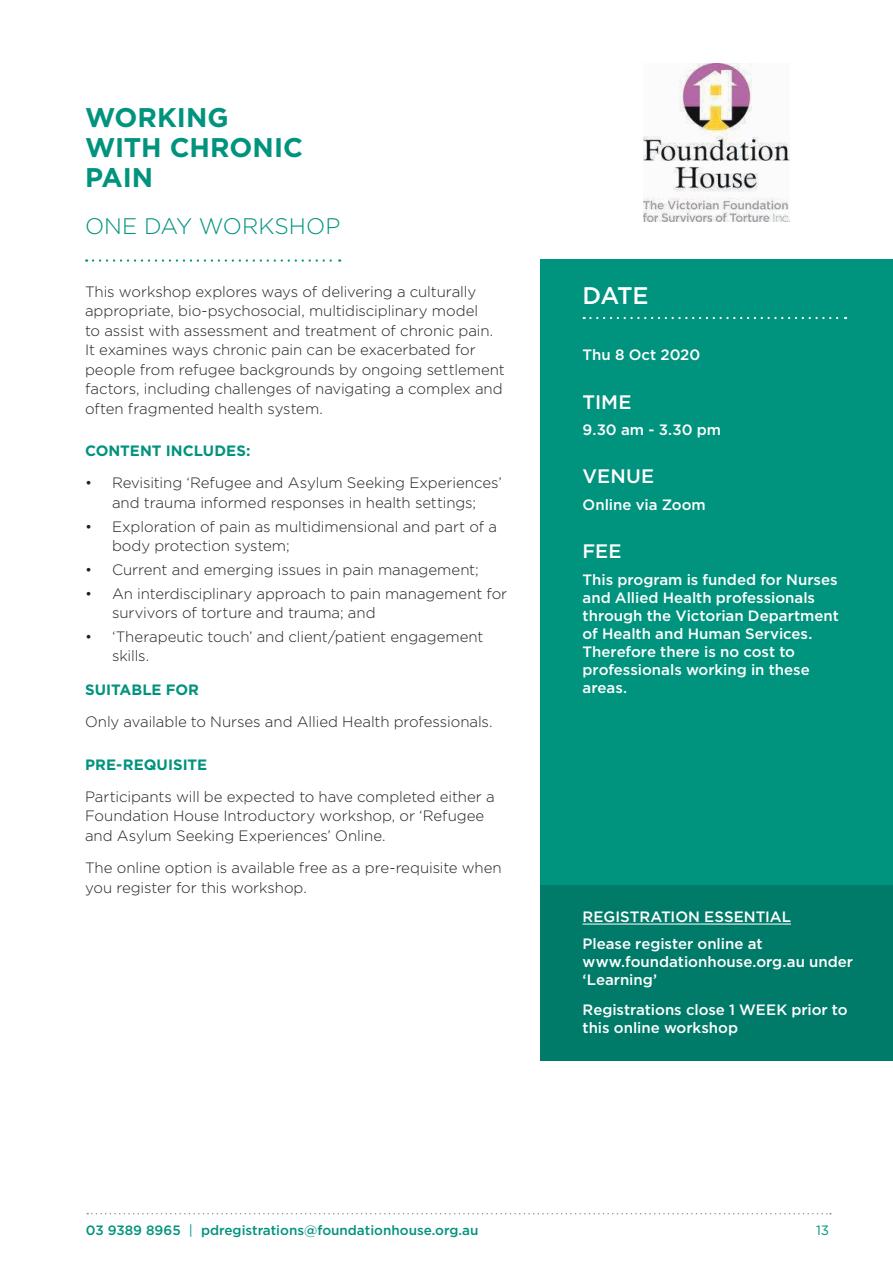
<style>
.page{position:relative;width:893px;height:1263px;background:#fff}
.page>*{position:absolute;margin:0;border:0;box-sizing:border-box;transform-origin:0 0}
.t1{font:700 27px/30px "Gotham";color:#00937d}
.t2{font:500 24px "Gotham";color:#fff}
.t3{font:300 22.5px "Gotham";letter-spacing:.005em;color:#00937d}
.t4{font:500 19.5px "Gotham";letter-spacing:.01em;color:#fff}
.t5{font:300 15px/19.5px "Gotham";letter-spacing:-.005em;color:#231f20}
.t6{font:500 15px/18px "Gotham";color:#fff}
.t7{font:700 15px "Gotham";color:#00937d}
.t8{font:500 13.5px "Gotham";color:#00937d}
.t9{font:13.5px "Gotham";color:#00937d}
.s1{font-weight:400}
</style>
<div class="page">
<div style="left:540px;top:259px;width:353px;height:802px;background:#00937d"></div>
<div style="left:540px;top:886px;width:353px;height:175px;background:#007b69"></div>
<hr style="left:583px;top:924px;width:208px;height:1px;background:#fff">
<img style="left:643px;top:64px;width:147px;height:157px">
<svg style="left:93px;top:259px;width:247px;height:3px"></svg>
<svg style="left:584px;top:317px;width:262px;height:2px"></svg>
<svg style="left:87px;top:1213px;width:744px;height:1px"></svg>
<h1 class="t1" style="left:85px;top:102px;width:219px">WORKING<br>WITH CHRONIC<br>PAIN</h1>
<h3 class="t3" style="left:85px;top:212px;width:257px">ONE DAY WORKSHOP</h3>
<p class="t5" style="left:85px;top:281px;width:421px">This workshop explores ways of delivering a culturally appropriate, bio-psychosocial, multidisciplinary model<br>to assist with assessment and treatment of chronic pain.<br>It examines ways chronic pain can be exacerbated for people from refugee backgrounds by ongoing settlement factors, including challenges of navigating a complex and often fragmented health system.</p>
<p class="t7" style="left:85px;top:441px;width:167px">CONTENT INCLUDES:</p>
<p class="t5" style="left:85px;top:473px;width:418px;text-align:center">• Revisiting ‘Refugee and Asylum Seeking Experiences’ and trauma informed responses in health settings;</p>
<p class="t5" style="left:112px;top:516px;width:387px;text-indent:-27px">• Exploration of pain as multidimensional and part of a body protection system;</p>
<p class="t5" style="left:85px;top:559px;width:395px">• Current and emerging issues in pain management;</p>
<p class="t5" style="left:112px;top:583px;width:397px;text-indent:-27px">• An interdisciplinary approach to pain management for survivors of torture and trauma; and</p>
<p class="t5" style="left:112px;top:626px;width:373px;text-indent:-27px">• ‘Therapeutic touch’ and client/patient engagement skills.</p>
<p class="t7" style="left:85px;top:680px;width:115px">SUITABLE FOR</p>
<p class="t5" style="left:85px;top:712px;width:409px">Only available to Nurses and Allied Health professionals.</p>
<p class="t7" style="left:85px;top:754px;width:124px">PRE-REQUISITE</p>
<p class="t5" style="left:85px;top:786px;width:411px">Participants will be expected to have completed either a<br>Foundation House Introductory workshop, or ‘Refugee and Asylum Seeking Experiences’ Online.</p>
<p class="t5" style="left:85px;top:858px;width:418px">The online option is available free as a pre-requisite when you register for this workshop.</p>
<h2 class="t2" style="left:583px;top:280px;width:68px">DATE</h2>
<p class="t6" style="left:583px;top:346px;width:119px">Thu 8 Oct 2020</p>
<h3 class="t4" style="left:583px;top:389px;width:50px">TIME</h3>
<p class="t6" style="left:583px;top:421px;width:140px">9.30 am - 3.30 pm</p>
<h3 class="t4" style="left:583px;top:464px;width:73px">VENUE</h3>
<p class="t6" style="left:583px;top:495px;width:125px">Online via Zoom</p>
<h3 class="t4" style="left:583px;top:538px;width:40px">FEE</h3>
<p class="t6" style="left:583px;top:570px;width:258px">This program is funded for Nurses and Allied Health professionals through the Victorian Department of Health and Human Services.<br>Therefore there is no cost to professionals working in these areas.</p>
<p class="t6" style="left:583px;top:903px;width:210px;line-height:26.5px">REGISTRATION ESSENTIAL<br>Please register online at</p>
<p class="t6" style="left:583px;top:952px;width:272px">www.foundationhouse.org.au under ‘Learning’</p>
<p class="t6" style="left:583px;top:1001px;width:267px">Registrations close 1 WEEK prior to this online workshop</p>
<p class="t8" style="left:86px;top:1221px;width:394px">03 9389 8965 <span class="s1">|</span> pdregistrations@foundationhouse.org.au</p>
<p class="t9" style="left:816px;top:1221px;width:15px">13</p>
</div>
